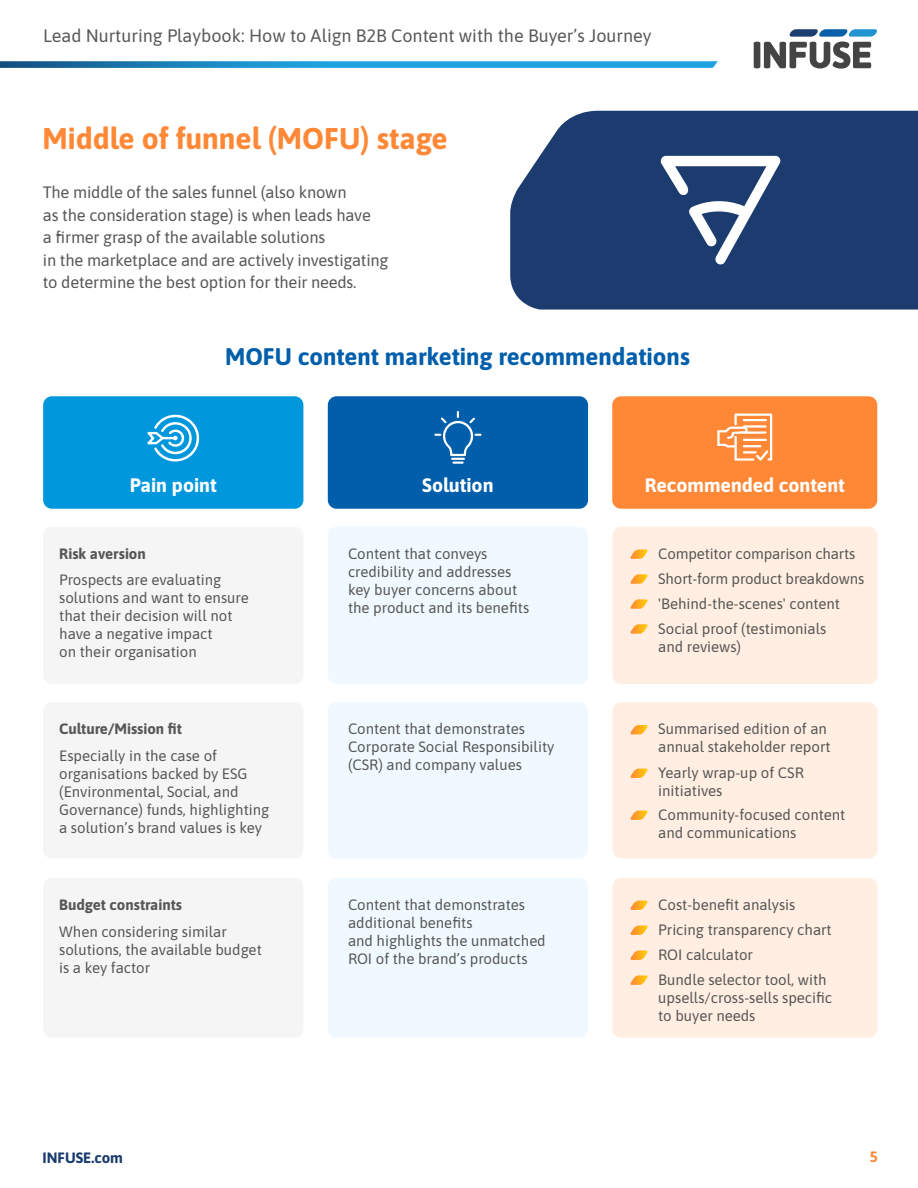
<style>
.page{position:relative;width:918px;height:1188px;background:#fff}
.page>*{position:absolute;margin:0;border:0;box-sizing:border-box;transform-origin:0 0}
.t1{font:700 30px "Asap";color:#fe8836}
.t2{font:700 24px "Asap";color:#005eab}
.t3{font:700 19.5px "Asap";color:#fff}
.t4{font:18px "Asap";color:#585856}
.t5{font:16.5px/22.5px "Asap";letter-spacing:-.01em;color:#575756}
.t6{font:15px/18px "Asap";color:#575756}
.t7{font:700 15px "Asap";color:#575756}
.t8{font:700 15px "Asap";color:#1c3c70}
.t9{font:700 15px "Asap";color:#fe8636}
</style>
<div class="page">
<svg style="left:0;top:61px;width:718px;height:7px;background:#2897ce"></svg>
<svg style="left:754px;top:29px;width:123px;height:40px"></svg>
<svg style="left:510px;top:111px;width:408px;height:199px;background:#2b4979"></svg>
<svg style="left:661px;top:156px;width:119px;height:108px"></svg>
<div style="left:43px;top:396px;width:260px;height:113px;background:#0097dd;border-radius:9px"></div>
<div style="left:43px;top:527px;width:260px;height:157px;background:#f5f5f5;border-radius:9px"></div>
<div style="left:43px;top:702px;width:260px;height:157px;background:#f5f5f5;border-radius:9px"></div>
<div style="left:43px;top:878px;width:260px;height:160px;background:#f5f5f5;border-radius:9px"></div>
<div style="left:328px;top:527px;width:260px;height:157px;background:#f0f9ff;border-radius:9px"></div>
<div style="left:328px;top:702px;width:260px;height:157px;background:#f0f9ff;border-radius:9px"></div>
<div style="left:328px;top:878px;width:260px;height:160px;background:#f0f9ff;border-radius:9px"></div>
<div style="left:612px;top:527px;width:265px;height:157px;background:#ffeee1;border-radius:9px"></div>
<div style="left:612px;top:702px;width:265px;height:157px;background:#ffeee1;border-radius:9px"></div>
<div style="left:612px;top:878px;width:265px;height:160px;background:#ffeee1;border-radius:9px"></div>
<div style="left:328px;top:396px;width:260px;height:113px;background:#005eab;border-radius:9px"></div>
<div style="left:612px;top:396px;width:265px;height:113px;background:#fe8836;border-radius:9px"></div>
<svg style="left:434px;top:411px;width:48px;height:53px"></svg>
<svg style="left:147px;top:415px;width:52px;height:47px"></svg>
<svg style="left:717px;top:414px;width:55px;height:47px"></svg>
<svg style="left:630px;top:549px;width:18px;height:10px"></svg>
<svg style="left:630px;top:725px;width:18px;height:9px"></svg>
<svg style="left:630px;top:901px;width:18px;height:9px"></svg>
<svg style="left:630px;top:599px;width:18px;height:10px"></svg>
<svg style="left:630px;top:769px;width:18px;height:9px"></svg>
<svg style="left:630px;top:951px;width:18px;height:9px"></svg>
<svg style="left:630px;top:574px;width:18px;height:10px"></svg>
<svg style="left:630px;top:926px;width:18px;height:9px"></svg>
<svg style="left:630px;top:624px;width:18px;height:10px"></svg>
<svg style="left:630px;top:811px;width:18px;height:9px"></svg>
<svg style="left:630px;top:975px;width:18px;height:10px"></svg>
<p class="t4" style="left:43px;top:23px;width:610px">Lead Nurturing Playbook: How to Align B2B Content with the Buyer’s Journey</p>
<h1 class="t1" style="left:43px;top:118px;width:407px">Middle of funnel (MOFU) stage</h1>
<p class="t5" style="left:43px;top:180px;width:347px">The middle of the sales funnel (also known<br>as the consideration stage) is when leads have<br>a firmer grasp of the available solutions<br>in the marketplace and are actively investigating to determine the best option for their needs.</p>
<h2 class="t2" style="left:225px;top:340px;width:466px">MOFU content marketing recommendations</h2>
<h3 class="t3" style="left:130px;top:471px;width:89px">Pain point</h3>
<h3 class="t3" style="left:422px;top:471px;width:73px">Solution</h3>
<h3 class="t3" style="left:645px;top:471px;width:202px">Recommended content</h3>
<p class="t7" style="left:59px;top:543px;width:88px">Risk aversion</p>
<p class="t6" style="left:59px;top:570px;width:191px">Prospects are evaluating solutions and want to ensure that their decision will not have a negative impact<br>on their organisation</p>
<p class="t7" style="left:59px;top:719px;width:124px">Culture/Mission fit</p>
<p class="t6" style="left:59px;top:746px;width:212px">Especially in the case of organisations backed by ESG (Environmental, Social, and<br>Governance) funds, highlighting a solution’s brand values is key</p>
<p class="t7" style="left:59px;top:894px;width:124px">Budget constraints</p>
<p class="t6" style="left:59px;top:921px;width:204px">When considering similar solutions, the available budget is a key factor</p>
<p class="t8" style="left:43px;top:1147px;width:82px">INFUSE.com</p>
<p class="t6" style="left:348px;top:544px;width:183px">Content that conveys credibility and addresses key buyer concerns about the product and its benefits</p>
<p class="t6" style="left:348px;top:719px;width:208px">Content that demonstrates<br>Corporate Social Responsibility (CSR) and company values</p>
<p class="t6" style="left:348px;top:895px;width:199px">Content that demonstrates additional benefits<br>and highlights the unmatched<br>ROI of the brand’s products</p>
<p class="t6" style="left:658px;top:544px;width:198px">Competitor comparison charts</p>
<p class="t6" style="left:658px;top:569px;width:207px">Short-form product breakdowns</p>
<p class="t6" style="left:658px;top:594px;width:183px">'Behind-the-scenes' content</p>
<p class="t6" style="left:658px;top:619px;width:170px">Social proof (testimonials and reviews)</p>
<p class="t6" style="left:658px;top:719px;width:174px">Summarised edition of an annual stakeholder report</p>
<p class="t6" style="left:658px;top:763px;width:147px">Yearly wrap-up of CSR initiatives</p>
<p class="t6" style="left:658px;top:805px;width:189px">Community-focused content and communications</p>
<p class="t6" style="left:658px;top:895px;width:139px">Cost-benefit analysis</p>
<p class="t6" style="left:658px;top:920px;width:175px">Pricing transparency chart</p>
<p class="t6" style="left:658px;top:945px;width:96px">ROI calculator</p>
<p class="t6" style="left:658px;top:970px;width:175px">Bundle selector tool, with upsells/cross-sells specific to buyer needs</p>
<p class="t9" style="left:870px;top:1146px;width:10px">5</p>
</div>
